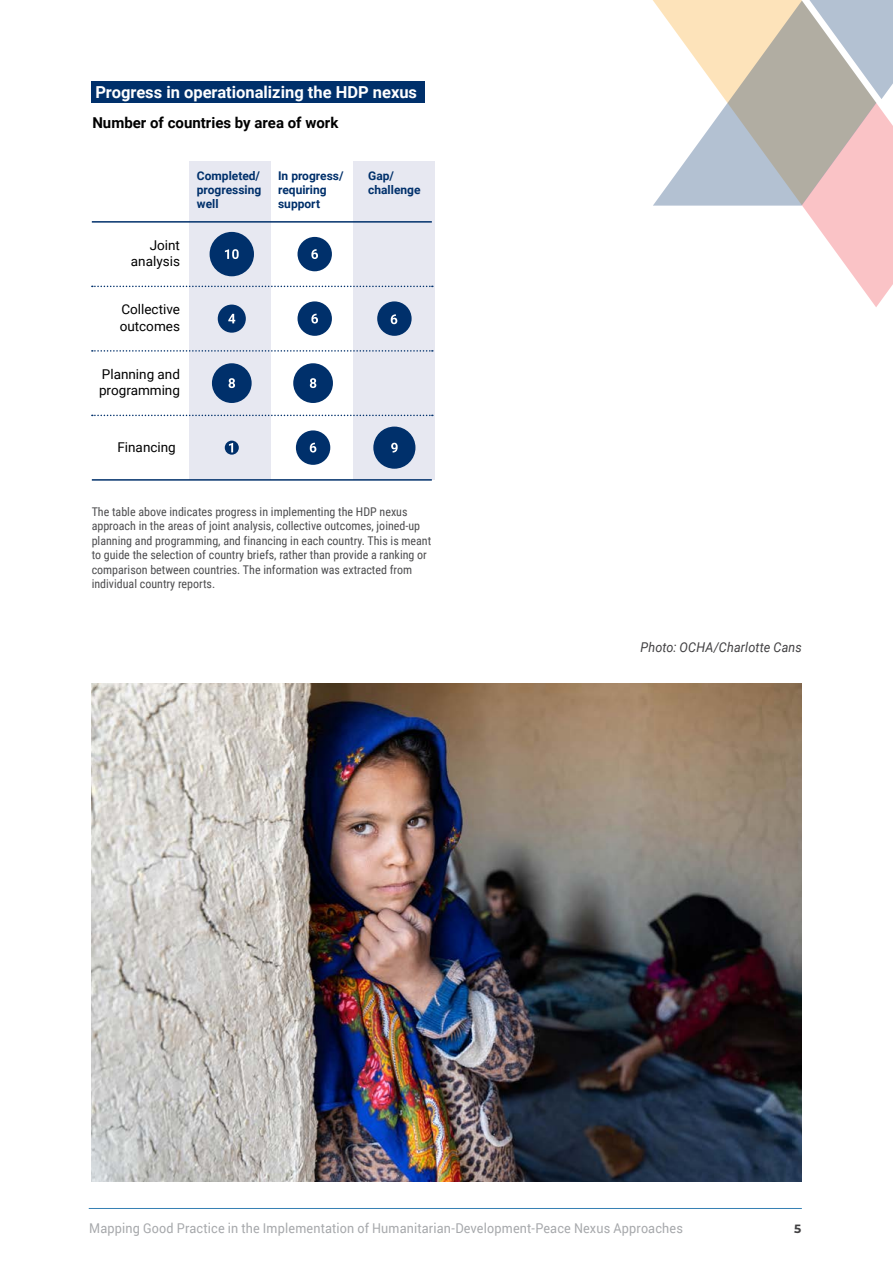
<style>
.page{position:relative;width:893px;height:1263px;background:#fff}
.page>*{position:absolute;margin:0;border:0;box-sizing:border-box;transform-origin:0 0}
.t1{font:700 16.5px "Roboto";color:#fff}
.t2{font:700 15px "Roboto";color:#000}
.t3{font:13.5px "Roboto";letter-spacing:.01em;color:#a7a9ac;scale:.93 1}
.t4{font:13.5px/16.2px "Roboto";color:#000}
.t5{font:italic 13.5px "Roboto";letter-spacing:.01em;color:#414042;scale:.93 1}
.t6{font:12px/14.4px "Roboto Condensed";color:#4d4d4f}
.t7{font:700 12px/14.4px "Roboto";color:#00306b}
.t8{font:700 12px "Montserrat";color:#414042}
</style>
<div class="page">
<hr style="left:89px;top:1208px;width:713px;height:1px;background:#3480b3">
<div style="left:190px;top:162px;width:81px;height:318px;background:#e7e8f1"></div>
<div style="left:353px;top:162px;width:82px;height:318px;background:#e7e8f1"></div>
<hr style="left:92px;top:221px;width:340px;height:2px;background:#00306b">
<svg style="left:92px;top:286px;width:341px;height:1px"></svg>
<svg style="left:92px;top:350px;width:341px;height:2px"></svg>
<svg style="left:92px;top:415px;width:341px;height:1px"></svg>
<hr style="left:92px;top:479px;width:340px;height:2px;background:#00306b">
<div style="left:92px;top:81px;width:333px;height:22px;background:#00306b"></div>
<div style="left:210px;top:232px;width:44px;height:44px;background:#00306b;border-radius:22px"></div>
<div style="left:298px;top:237px;width:34px;height:34px;background:#00306b;border-radius:17px"></div>
<div style="left:298px;top:301px;width:34px;height:35px;background:#00306b;border-radius:17px"></div>
<div style="left:377px;top:301px;width:35px;height:35px;background:#00306b;border-radius:17px"></div>
<div style="left:212px;top:363px;width:40px;height:40px;background:#00306b;border-radius:20px"></div>
<div style="left:293px;top:363px;width:40px;height:40px;background:#00306b;border-radius:20px"></div>
<svg style="left:225px;top:441px;width:14px;height:14px"></svg>
<div style="left:296px;top:430px;width:34px;height:35px;background:#00306b;border-radius:17px"></div>
<div style="left:373px;top:427px;width:42px;height:42px;background:#00306b;border-radius:21px"></div>
<div style="left:218px;top:305px;width:28px;height:28px;background:#00306b;border-radius:14px"></div>
<svg style="left:225px;top:249px;width:14px;height:10px"></svg>
<svg style="left:229px;top:443px;width:4px;height:9px"></svg>
<svg style="left:229px;top:378px;width:6px;height:10px"></svg>
<svg style="left:228px;top:314px;width:7px;height:9px"></svg>
<svg style="left:311px;top:249px;width:7px;height:10px"></svg>
<svg style="left:310px;top:443px;width:6px;height:10px"></svg>
<svg style="left:310px;top:378px;width:6px;height:10px"></svg>
<svg style="left:311px;top:314px;width:7px;height:10px"></svg>
<svg style="left:391px;top:443px;width:7px;height:9px"></svg>
<svg style="left:391px;top:314px;width:6px;height:10px"></svg>
<img style="left:91px;top:683px;width:711px;height:499px">
<svg style="left:653px;top:1px;width:149px;height:205px"></svg>
<svg style="left:802px;top:0;width:91px;height:307px"></svg>
<h1 class="t1" style="left:95px;top:80px;width:323px">Progress in operationalizing the HDP nexus</h1>
<p class="t2" style="left:92px;top:112px;width:247px">Number of countries by area of work</p>
<p class="t4" style="left:131px;top:237px;width:51px;text-align:right">Joint analysis</p>
<p class="t4" style="left:120px;top:301px;width:62px">Collective outcomes</p>
<p class="t4" style="left:99px;top:366px;width:82px">Planning and programming</p>
<p class="t7" style="left:197px;top:168px;width:66px;text-align:justify">Completed/ progressing well</p>
<p class="t7" style="left:278px;top:168px;width:67px">In progress/ requiring support</p>
<p class="t7" style="left:368px;top:168px;width:54px">Gap/ challenge</p>
<p class="t4" style="left:117px;top:438px;width:60px">Financing</p>
<p class="t6" style="left:92px;top:504px;width:341px">The table above indicates progress in implementing the HDP nexus approach in the areas of joint analysis, collective outcomes, joined-up planning and programming, and financing in each country. This is meant to guide the selection of country briefs, rather than provide a ranking or comparison between countries. The information was extracted from individual country reports.</p>
<p class="t5" style="left:641px;top:638px;width:175px">Photo: OCHA/Charlotte Cans</p>
<p class="t3" style="left:89px;top:1218px;width:640px">Mapping Good Practice in the Implementation of Humanitarian-Development-Peace Nexus Approaches</p>
<p class="t8" style="left:794px;top:1220px;width:9px">5</p>
</div>
